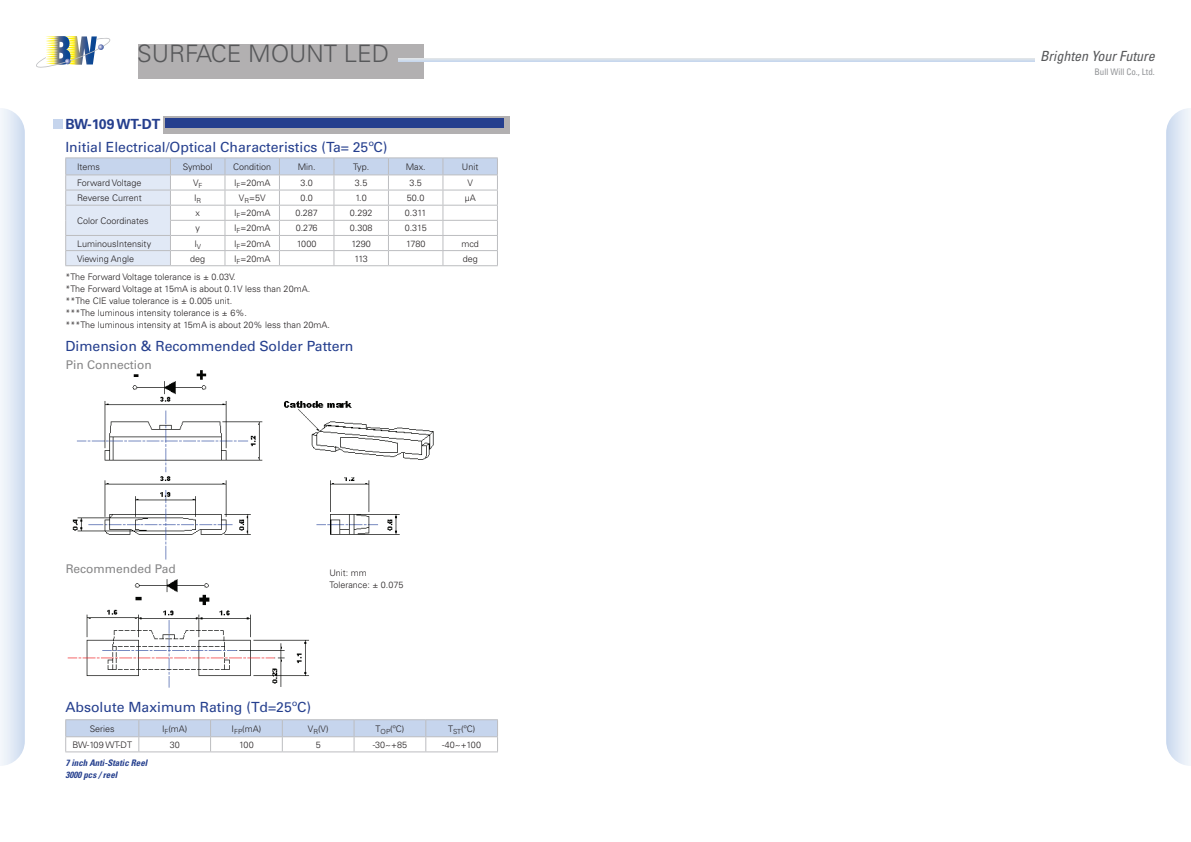
<style>
.page{position:relative;width:1191px;height:842px;background:#fff}
.page>*{position:absolute;margin:0;border:0;box-sizing:border-box;transform-origin:0 0}
.t1{font:300 24px "Univers";color:#57585a}
.t2{font:14px "Univers";color:#253f8e}
.t3{font:italic condensed 14px "Univers";color:#57585a}
.t4{font:700 14px "Univers";color:#253f8e}
.t5{font:12px "Univers";color:#868687}
.t6{font:300 9px/12px "Univers";color:#231f20}
.t7{font:italic 700 condensed 9px/12px "Univers";color:#253f8e}
.t8{font:condensed 9px "Univers";color:#939598}
</style>
<div class="page">
<svg style="left:36px;top:36px;width:74px;height:32px"></svg>
<svg style="left:0;top:108px;width:25px;height:658px"></svg>
<div style="left:138px;top:44px;width:285px;height:35px;background:#b2b0b1"></div>
<hr style="left:398px;top:58px;width:197px;height:3px;background:#d8e1eb">
<svg style="left:1166px;top:108px;width:25px;height:658px;background:#dfe8f5"></svg>
<hr style="left:595px;top:58px;width:439px;height:3px;background:#d8e1eb">
<img style="left:77px;top:370px;width:357px;height:102px">
<img style="left:72px;top:472px;width:328px;height:88px">
<img style="left:67px;top:579px;width:242px;height:109px">
<svg style="left:65px;top:158px;width:433px;height:107px"></svg>
<hr style="left:443px;top:265px;width:55px;height:1px;background:#bcbdc0">
<hr style="left:65px;top:190px;width:105px;height:1px;background:#bcbdc0">
<hr style="left:170px;top:190px;width:55px;height:1px;background:#bcbdc0">
<hr style="left:225px;top:190px;width:54px;height:1px;background:#bcbdc0">
<hr style="left:279px;top:190px;width:55px;height:1px;background:#bcbdc0">
<hr style="left:334px;top:190px;width:54px;height:1px;background:#bcbdc0">
<hr style="left:388px;top:190px;width:55px;height:1px;background:#bcbdc0">
<hr style="left:65px;top:205px;width:105px;height:1px;background:#bcbdc0">
<hr style="left:170px;top:205px;width:55px;height:1px;background:#bcbdc0">
<hr style="left:225px;top:205px;width:54px;height:1px;background:#bcbdc0">
<hr style="left:279px;top:205px;width:55px;height:1px;background:#bcbdc0">
<hr style="left:334px;top:205px;width:54px;height:1px;background:#bcbdc0">
<hr style="left:388px;top:205px;width:55px;height:1px;background:#bcbdc0">
<hr style="left:170px;top:220px;width:55px;height:1px;background:#bcbdc0">
<hr style="left:225px;top:220px;width:54px;height:1px;background:#bcbdc0">
<hr style="left:279px;top:220px;width:55px;height:1px;background:#bcbdc0">
<hr style="left:334px;top:220px;width:54px;height:1px;background:#bcbdc0">
<hr style="left:388px;top:220px;width:55px;height:1px;background:#bcbdc0">
<hr style="left:65px;top:235px;width:105px;height:1px;background:#bcbdc0">
<hr style="left:170px;top:235px;width:55px;height:1px;background:#bcbdc0">
<hr style="left:225px;top:235px;width:54px;height:1px;background:#bcbdc0">
<hr style="left:279px;top:235px;width:55px;height:1px;background:#bcbdc0">
<hr style="left:334px;top:235px;width:54px;height:1px;background:#bcbdc0">
<hr style="left:388px;top:235px;width:55px;height:1px;background:#bcbdc0">
<hr style="left:65px;top:250px;width:105px;height:1px;background:#bcbdc0">
<hr style="left:170px;top:250px;width:55px;height:1px;background:#bcbdc0">
<hr style="left:225px;top:250px;width:54px;height:1px;background:#bcbdc0">
<hr style="left:279px;top:250px;width:55px;height:1px;background:#bcbdc0">
<hr style="left:334px;top:250px;width:54px;height:1px;background:#bcbdc0">
<hr style="left:388px;top:250px;width:55px;height:1px;background:#bcbdc0">
<hr style="left:65px;top:265px;width:105px;height:1px;background:#bcbdc0">
<hr style="left:170px;top:265px;width:55px;height:1px;background:#bcbdc0">
<hr style="left:225px;top:265px;width:54px;height:1px;background:#bcbdc0">
<hr style="left:279px;top:265px;width:55px;height:1px;background:#bcbdc0">
<hr style="left:334px;top:265px;width:54px;height:1px;background:#bcbdc0">
<hr style="left:388px;top:265px;width:55px;height:1px;background:#bcbdc0">
<div style="left:53px;top:119px;width:10px;height:9px;background:#c6d5ed"></div>
<div style="left:163px;top:116px;width:347px;height:18px;background:#b2b0b1"></div>
<div style="left:165px;top:118px;width:339px;height:10px;background:#253f8e"></div>
<hr style="left:65px;top:719px;width:74px;height:1px;background:#bcbdc0">
<hr style="left:139px;top:719px;width:72px;height:1px;background:#bcbdc0">
<hr style="left:211px;top:719px;width:71px;height:1px;background:#bcbdc0">
<hr style="left:282px;top:719px;width:72px;height:1px;background:#bcbdc0">
<hr style="left:354px;top:719px;width:72px;height:1px;background:#bcbdc0">
<hr style="left:426px;top:719px;width:72px;height:1px;background:#bcbdc0">
<svg style="left:65px;top:720px;width:433px;height:31px"></svg>
<hr style="left:65px;top:751px;width:74px;height:1px;background:#bcbdc0">
<hr style="left:139px;top:751px;width:72px;height:1px;background:#bcbdc0">
<hr style="left:211px;top:751px;width:71px;height:1px;background:#bcbdc0">
<hr style="left:282px;top:751px;width:72px;height:1px;background:#bcbdc0">
<hr style="left:354px;top:751px;width:72px;height:1px;background:#bcbdc0">
<hr style="left:426px;top:751px;width:72px;height:1px;background:#bcbdc0">
<h1 class="t1" style="left:137px;top:39px;width:253px">SURFACE MOUNT LED</h1>
<h2 class="t3" style="left:1040px;top:47px;width:116px">Brighten Your Future</h2>
<p class="t8" style="left:1094px;top:66px;width:62px">Bull Will Co., Ltd.</p>
<h2 class="t4" style="left:65px;top:116px;width:97px">BW-109 WT-DT</h2>
<p class="t6" style="left:77px;top:161px;width:25px">Items</p>
<p class="t6" style="left:183px;top:161px;width:31px">Symbol</p>
<p class="t6" style="left:233px;top:161px;width:40px">Condition</p>
<p class="t6" style="left:298px;top:161px;width:20px">Min.</p>
<p class="t6" style="left:353px;top:161px;width:17px">Typ.</p>
<p class="t6" style="left:406px;top:161px;width:21px">Max.</p>
<p class="t6" style="left:462px;top:161px;width:18px">Unit</p>
<p class="t6" style="left:77px;top:177px;width:66px">Forward Voltage</p>
<p class="t6" style="left:193px;top:177px;width:11px">V<sub>F</sub></p>
<p class="t6" style="left:234px;top:177px;width:38px">I<sub>F</sub>=20mA</p>
<p class="t6" style="left:300px;top:177px;width:14px">3.0</p>
<p class="t6" style="left:355px;top:177px;width:14px">3.5</p>
<p class="t6" style="left:409px;top:177px;width:14px">3.5</p>
<p class="t6" style="left:467px;top:177px;width:7px">V</p>
<p class="t6" style="left:77px;top:192px;width:66px">Reverse Current</p>
<p class="t6" style="left:194px;top:192px;width:9px">I<sub>R</sub></p>
<p class="t6" style="left:239px;top:192px;width:28px">V<sub>R</sub>=5V</p>
<p class="t6" style="left:300px;top:192px;width:14px">0.0</p>
<p class="t6" style="left:355px;top:192px;width:13px">1.0</p>
<p class="t6" style="left:407px;top:192px;width:19px">50.0</p>
<p class="t6" style="left:465px;top:192px;width:13px">μA</p>
<p class="t6" style="left:77px;top:215px;width:73px">Color Coordinates</p>
<h2 class="t2" style="left:65px;top:139px;width:324px">Initial Electrical/Optical Characteristics (Ta= 25ºC)</h2>
<p class="t6" style="left:195px;top:207px;width:6px">x</p>
<p class="t6" style="left:234px;top:207px;width:38px">I<sub>F</sub>=20mA</p>
<p class="t6" style="left:295px;top:207px;width:24px">0.287</p>
<p class="t6" style="left:350px;top:207px;width:24px">0.292</p>
<p class="t6" style="left:405px;top:207px;width:23px">0.311</p>
<p class="t6" style="left:195px;top:222px;width:6px">y</p>
<p class="t6" style="left:234px;top:222px;width:38px">I<sub>F</sub>=20mA</p>
<p class="t6" style="left:296px;top:222px;width:23px">0.276</p>
<p class="t6" style="left:350px;top:222px;width:24px">0.308</p>
<p class="t6" style="left:405px;top:222px;width:24px">0.315</p>
<p class="t6" style="left:77px;top:237px;width:76px">LuminousIntensity</p>
<p class="t6" style="left:194px;top:237px;width:8px">I<sub>V</sub></p>
<p class="t6" style="left:234px;top:237px;width:38px">I<sub>F</sub>=20mA</p>
<p class="t6" style="left:297px;top:237px;width:21px">1000</p>
<p class="t6" style="left:351px;top:237px;width:21px">1290</p>
<p class="t6" style="left:406px;top:237px;width:21px">1780</p>
<p class="t6" style="left:461px;top:237px;width:19px">mcd</p>
<p class="t6" style="left:77px;top:253px;width:58px">Viewing Angle</p>
<p class="t6" style="left:190px;top:253px;width:17px">deg</p>
<p class="t6" style="left:234px;top:253px;width:38px">I<sub>F</sub>=20mA</p>
<p class="t6" style="left:354px;top:253px;width:15px">113</p>
<p class="t6" style="left:463px;top:253px;width:17px">deg</p>
<p class="t6" style="left:65px;top:271px;width:266px">*The Forward Voltage tolerance is ± 0.03V.<br>*The Forward Voltage at 15mA is about 0.1V less than 20mA. **The CIE value tolerance is ± 0.005 unit.<br>***The luminous intensity tolerance is ± 6%.<br>***The luminous intensity at 15mA is about 20% less than 20mA.</p>
<h2 class="t2" style="left:65px;top:338px;width:290px">Dimension &amp; Recommended Solder Pattern</h2>
<h3 class="t5" style="left:66px;top:358px;width:88px">Pin Connection</h3>
<h3 class="t5" style="left:66px;top:561px;width:112px">Recommended Pad</h3>
<p class="t6" style="left:329px;top:567px;width:75px">Unit: mm<br>Tolerance: ± 0.075</p>
<h2 class="t2" style="left:65px;top:699px;width:247px">Absolute Maximum Rating (Td=25ºC)</h2>
<p class="t6" style="left:90px;top:723px;width:27px">Series</p>
<p class="t6" style="left:162px;top:723px;width:27px">I<sub>F</sub>(mA)</p>
<p class="t6" style="left:232px;top:723px;width:31px">I<sub>FP</sub>(mA)</p>
<p class="t6" style="left:308px;top:723px;width:22px">V<sub>R</sub>(V)</p>
<p class="t6" style="left:375px;top:723px;width:30px">T<sub>OP</sub>(ºC)</p>
<p class="t6" style="left:448px;top:723px;width:29px">T<sub>ST</sub>(ºC)</p>
<p class="t6" style="left:72px;top:739px;width:61px">BW-109 WT-DT</p>
<p class="t6" style="left:170px;top:739px;width:12px">30</p>
<p class="t6" style="left:239px;top:739px;width:16px">100</p>
<p class="t6" style="left:316px;top:739px;width:7px">5</p>
<p class="t6" style="left:373px;top:739px;width:36px">-30~+85</p>
<p class="t6" style="left:442px;top:739px;width:40px">-40~+100</p>
<p class="t7" style="left:65px;top:756px;width:84px">7 inch Anti-Static Reel<br>3000 pcs / reel</p>
</div>
